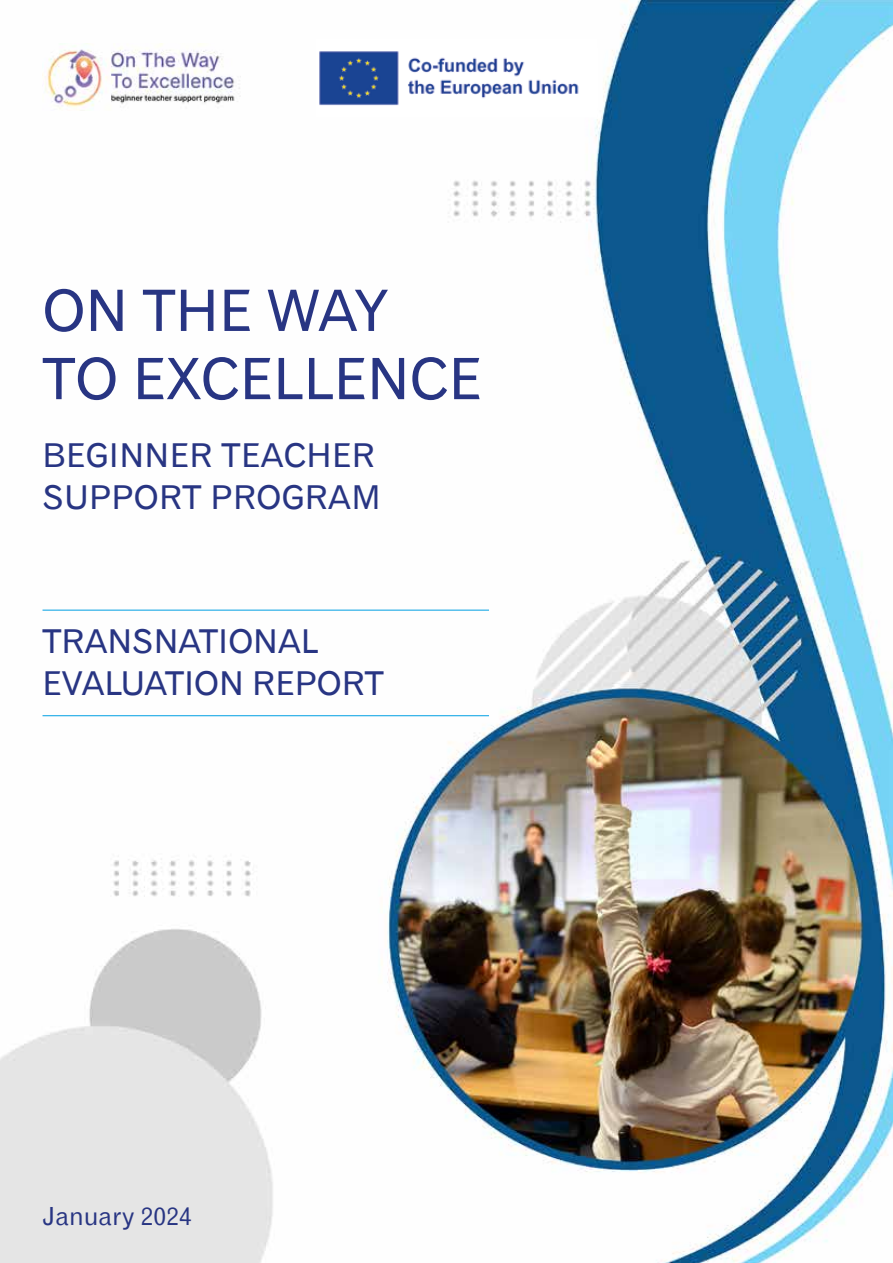
<style>
.page{position:relative;width:893px;height:1263px;background:#fff}
.page>*{position:absolute;margin:0;border:0;box-sizing:border-box;transform-origin:0 0}
.t1{font:56.85px/68.2px "Gothic 720 EU";color:#283583}
.t2{font:33px/42px "Gothic 720 EU";color:#283583}
.t3{font:25.05px "Gothic 720 EU";color:#283583}
</style>
<div class="page">
<img style="left:0;top:0;width:893px;height:1263px">
<hr style="left:43px;top:610px;width:446px;height:1px;background:#009fe3">
<hr style="left:43px;top:715px;width:446px;height:1px;background:#009fe3">
<div style="left:316px;top:40px;width:281px;height:77px;background:#fff"></div>
<img style="left:319px;top:51px;width:260px;height:55px">
<img style="left:43px;top:43px;width:200px;height:68px">
<h1 class="t1" style="left:43px;top:278px;width:441px">ON THE WAY<br>TO EXCELLENCE</h1>
<p class="t2" style="left:43px;top:436px;width:340px">BEGINNER TEACHER<br>SUPPORT PROGRAM</p>
<p class="t2" style="left:43px;top:622px;width:343px">TRANSNATIONAL<br>EVALUATION REPORT</p>
<p class="t3" style="left:43px;top:1200px;width:151px">January 2024</p>
</div>
